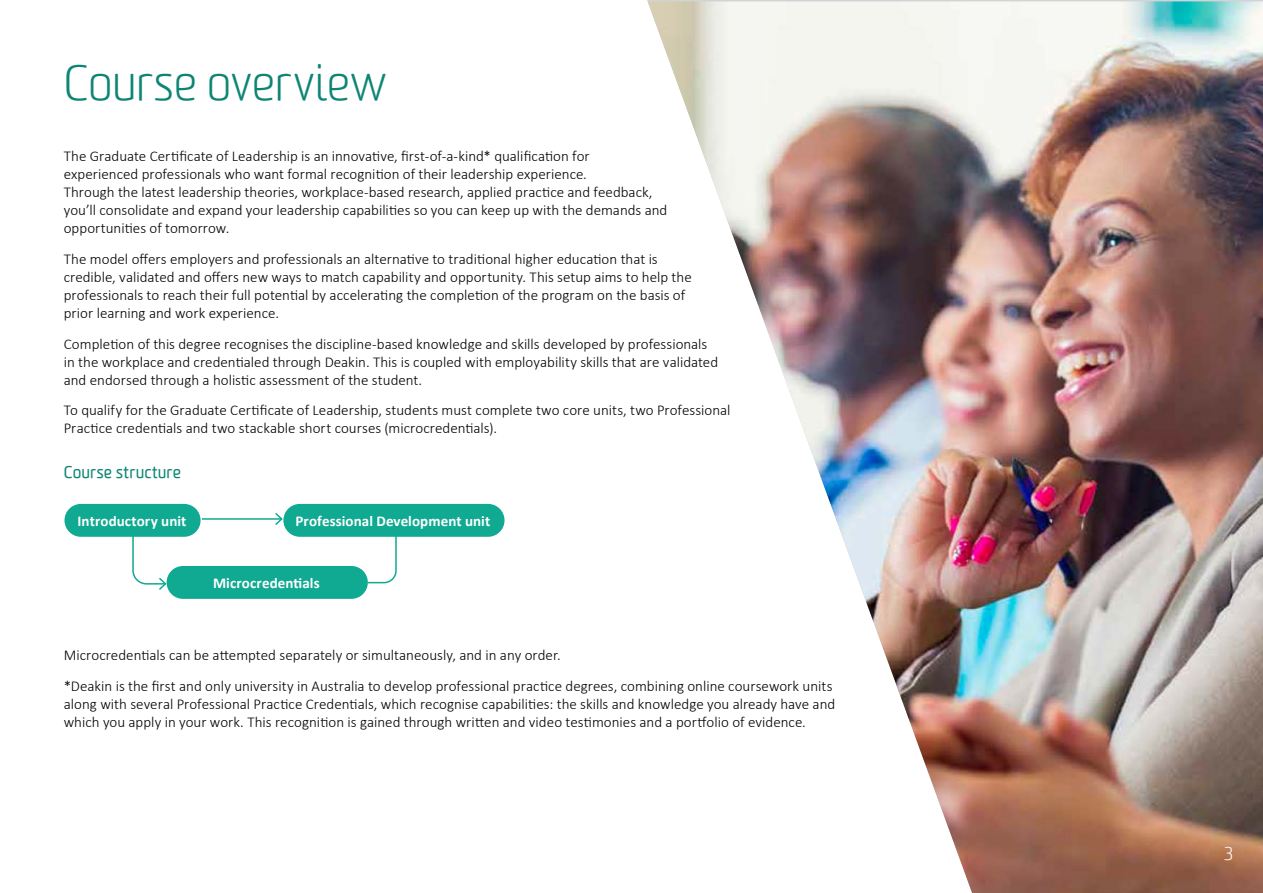
<style>
.page{position:relative;width:1263px;height:893px;background:#fff}
.page>*{position:absolute;margin:0;border:0;box-sizing:border-box;transform-origin:0 0}
.t1{font:300 48px "Worldly";color:#0d8572}
.t2{font:300 18px "Worldly";color:#fff}
.t3{font:16.5px "Worldly";letter-spacing:.015em;color:#0d8572}
.t4{font:300 15px/18px "Calibri";color:#000}
.t5{font:700 15px "Calibri";letter-spacing:.005em;color:#fff}
</style>
<div class="page">
<img style="left:648px;top:1px;width:615px;height:892px">
<svg style="left:132px;top:537px;width:36px;height:53px"></svg>
<svg style="left:366px;top:537px;width:31px;height:47px"></svg>
<div style="left:64px;top:504px;width:137px;height:33px;background:#10a991;border-radius:16px"></div>
<div style="left:167px;top:566px;width:201px;height:33px;background:#10a991;border-radius:16px"></div>
<div style="left:283px;top:504px;width:221px;height:33px;background:#10a991;border-radius:16px"></div>
<hr style="left:202px;top:518px;width:80px;height:2px;background:#10a991">
<svg style="left:274px;top:513px;width:10px;height:12px"></svg>
<h1 class="t1" style="left:64px;top:55px;width:324px">Course overview</h1>
<p class="t4" style="left:64px;top:147px;width:605px">The Graduate Certificate of Leadership is an innovative, first-of-a-kind* qualification for experienced professionals who want formal recognition of their leadership experience.<br>Through the latest leadership theories, workplace-based research, applied practice and feedback, you’ll consolidate and expand your leadership capabilities so you can keep up with the demands and opportunities of tomorrow.</p>
<p class="t4" style="left:64px;top:250px;width:629px">The model offers employers and professionals an alternative to traditional higher education that is credible, validated and offers new ways to match capability and opportunity. This setup aims to help the professionals to reach their full potential by accelerating the completion of the program on the basis of prior learning and work experience.</p>
<p class="t4" style="left:64px;top:335px;width:656px">Completion of this degree recognises the discipline-based knowledge and skills developed by professionals in the workplace and credentialed through Deakin. This is coupled with employability skills that are validated and endorsed through a holistic assessment of the student.</p>
<p class="t4" style="left:64px;top:401px;width:668px">To qualify for the Graduate Certificate of Leadership, students must complete two core units, two Professional<br>Practice credentials and two stackable short courses (microcredentials).</p>
<p class="t3" style="left:64px;top:462px;width:119px">Course structure</p>
<p class="t5" style="left:78px;top:510px;width:110px">Introductory unit</p>
<p class="t5" style="left:296px;top:510px;width:196px">Professional Development unit</p>
<p class="t5" style="left:213px;top:572px;width:108px">Microcredentials</p>
<p class="t4" style="left:64px;top:640px;width:770px;line-height:30.8px">Microcredentials can be attempted separately or simultaneously, and in any order.<br>*Deakin is the first and only university in Australia to develop professional practice degrees, combining online coursework units</p>
<p class="t4" style="left:64px;top:695px;width:773px">along with several Professional Practice Credentials, which recognise capabilities: the skills and knowledge you already have and which you apply in your work. This recognition is gained through written and video testimonies and a portfolio of evidence.</p>
<p class="t2" style="left:1224px;top:843px;width:11px">3</p>
</div>
